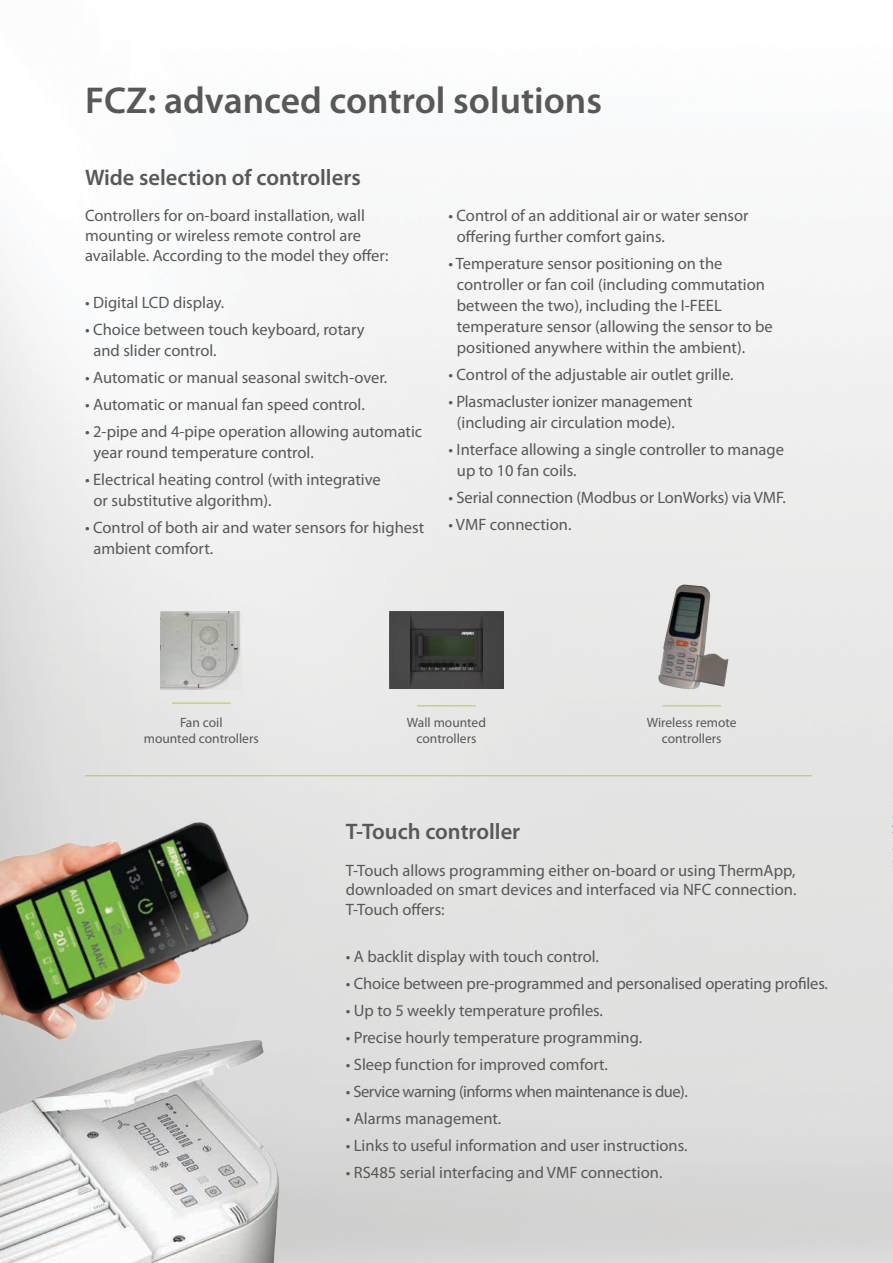
<style>
.page{position:relative;width:893px;height:1263px;background:#fff}
.page>*{position:absolute;margin:0;border:0;box-sizing:border-box;transform-origin:0 0}
.t1{font:600 37.5px "Myriad Pro";color:#585858}
.t2{font:600 22.5px "Myriad Pro";color:#585858}
.t3{font:16.5px/21px "Myriad Pro";color:#585858}
.t4{font:16.5px "Myriad Pro";letter-spacing:-.03em;color:#585858}
.t5{font:13.5px/16.2px "Myriad Pro";color:#585858;text-align:center}
</style>
<div class="page">
<img style="left:0;top:260px;width:893px;height:1003px">
<hr style="left:85px;top:775px;width:727px;height:1px;background:#accc58">
<img style="left:161px;top:611px;width:81px;height:43px">
<img style="left:658px;top:584px;width:70px;height:105px">
<img style="left:390px;top:611px;width:113px;height:77px">
<hr style="left:417px;top:705px;width:59px;height:1px;background:#accc58">
<hr style="left:662px;top:705px;width:59px;height:1px;background:#accc58">
<img style="left:0;top:1023px;width:333px;height:240px">
<img style="left:0;top:654px;width:312px;height:431px">
<img style="left:892px;top:500px;width:1px;height:688px">
<h1 class="t1" style="left:85px;top:77px;width:518px">FCZ: advanced control solutions</h1>
<h2 class="t2" style="left:85px;top:163px;width:277px">Wide selection of controllers</h2>
<p class="t3" style="left:85px;top:205px;width:305px;line-height:19.8px">Controllers for on-board installation, wall mounting or wireless remote control are available. According to the model they offer:</p>
<p class="t3" style="left:85px;top:291px;width:141px">• Digital LCD display.</p>
<p class="t3" style="left:94px;top:318px;width:273px;text-indent:-8px">• Choice between touch keyboard, rotary and slider control.</p>
<p class="t3" style="left:85px;top:366px;width:304px">• Automatic or manual seasonal switch-over.</p>
<p class="t3" style="left:85px;top:393px;width:281px">• Automatic or manual fan speed control.</p>
<p class="t3" style="left:94px;top:420px;width:330px;text-indent:-8px">• 2-pipe and 4-pipe operation allowing automatic year round temperature control.</p>
<p class="t3" style="left:94px;top:468px;width:289px;text-indent:-8px">• Electrical heating control (with integrative or substitutive algorithm).</p>
<p class="t3" style="left:94px;top:516px;width:332px;text-indent:-8px">• Control of both air and water sensors for highest ambient comfort.</p>
<p class="t3" style="left:457px;top:205px;width:293px;text-indent:-8px">• Control of an additional air or water sensor offering further comfort gains.</p>
<p class="t3" style="left:457px;top:253px;width:317px;text-indent:-8px">• Temperature sensor positioning on the controller or fan coil (including commutation between the two), including the I-FEEL temperature sensor (allowing the sensor to be positioned anywhere within the ambient).</p>
<p class="t3" style="left:448px;top:364px;width:287px">• Control of the adjustable air outlet grille.</p>
<p class="t3" style="left:448px;top:391px;width:246px;text-align:center">• Plasmacluster ionizer management (including air circulation mode).</p>
<p class="t3" style="left:457px;top:439px;width:329px;text-indent:-8px">• Interface allowing a single controller to manage up to 10 fan coils.</p>
<p class="t3" style="left:448px;top:487px;width:339px">• Serial connection (Modbus or LonWorks) via VMF.</p>
<p class="t3" style="left:448px;top:514px;width:125px">• VMF connection.</p>
<p class="t5" style="left:144px;top:714px;width:117px">Fan coil<br>mounted controllers</p>
<p class="t5" style="left:407px;top:714px;width:81px">Wall mounted controllers</p>
<p class="t5" style="left:647px;top:714px;width:91px">Wireless remote controllers</p>
<h2 class="t2" style="left:346px;top:817px;width:176px">T-Touch controller</h2>
<p class="t3" style="left:346px;top:860px;width:452px;line-height:19.8px;text-align:justify">T-Touch allows programming either on-board or using ThermApp, downloaded on smart devices and interfaced via NFC connection.<br>T-Touch offers:</p>
<p class="t3" style="left:346px;top:945px;width:255px">• A backlit display with touch control.</p>
<p class="t3" style="left:346px;top:972px;width:484px">• Choice between pre-programmed and personalised operating profiles.</p>
<p class="t3" style="left:346px;top:999px;width:259px">• Up to 5 weekly temperature profiles.</p>
<p class="t3" style="left:346px;top:1026px;width:298px">• Precise hourly temperature programming.</p>
<p class="t3" style="left:346px;top:1053px;width:264px">• Sleep function for improved comfort.</p>
<p class="t4" style="left:346px;top:1081px;width:344px">• Service warning (informs when maintenance is due).</p>
<p class="t3" style="left:346px;top:1107px;width:157px">• Alarms management.</p>
<p class="t3" style="left:346px;top:1134px;width:343px">• Links to useful information and user instructions.</p>
<p class="t3" style="left:346px;top:1161px;width:318px">• RS485 serial interfacing and VMF connection.</p>
</div>
